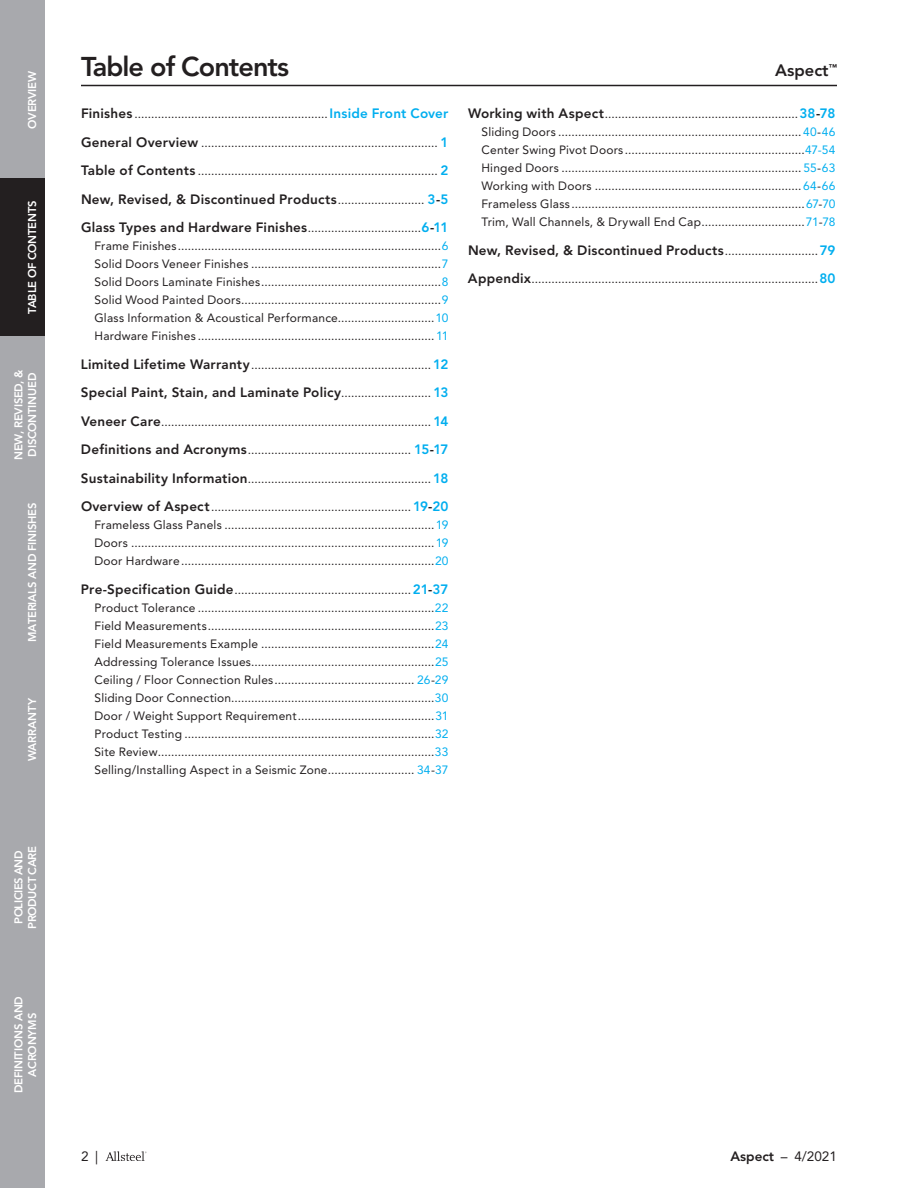
<style>
.page{position:relative;width:918px;height:1188px;background:#fff}
.page>*{position:absolute;margin:0;border:0;box-sizing:border-box;transform-origin:0 0}
.t1{font:800 27px "Avenir";letter-spacing:-.035em;color:#231f20}
.t2{font:800 16.5px "Avenir";color:#231f20}
.t3{font:800 13.5px "Avenir";letter-spacing:.015em;color:#231f20}
.t4{font:13.5px "Avenir";color:#231f20}
.t5{font:12px/18px "Avenir";letter-spacing:.015em;color:#231f20;text-align:justify}
.t6{font:800 11.25px/13.5px "Avenir";letter-spacing:-.02em;color:#fff;text-align:center}
.s1{font-weight:800;font-size:13.5px}
.s2{font-weight:800;font-size:13.5px;color:#00aeef}
.s3{font-weight:400;font-size:12px}
.s4{color:#00aeef}
.s5{font-weight:800}
</style>
<div class="page">
<hr style="left:81px;top:85px;width:756px;height:1px;background:#231f20">
<div style="left:0;top:0;width:45px;height:1188px;background:#a8a9ad"></div>
<svg style="left:106px;top:1151px;width:41px;height:10px"></svg>
<div style="left:0;top:178px;width:45px;height:158px;background:#231f20"></div>
<p class="t6" style="left:25px;top:129px;width:59px;rotate:-90deg">OVERVIEW</p>
<p class="t6" style="left:25px;top:314px;width:115px;rotate:-90deg">TABLE OF CONTENTS</p>
<p class="t6" style="left:12px;top:460px;width:92px;rotate:-90deg">NEW, REVISED, &amp;<br>DISCONTINUED</p>
<p class="t6" style="left:25px;top:642px;width:141px;rotate:-90deg">MATERIALS AND FINISHES</p>
<p class="t6" style="left:25px;top:761px;width:65px;rotate:-90deg">WARRANTY</p>
<p class="t6" style="left:12px;top:929px;width:84px;rotate:-90deg">POLICIES AND<br>PRODUCT CARE</p>
<p class="t6" style="left:12px;top:1093px;width:99px;rotate:-90deg">DEFINITIONS AND<br>ACRONYMS</p>
<h1 class="t1" style="left:81px;top:50px;width:210px">Table of Contents</h1>
<h2 class="t2" style="left:775px;top:60px;width:63px">Aspect<sup>™</sup></h2>
<p class="t5" style="left:81px;top:105px;width:369px"><span class="s1">Finishes</span> ..........................................................<span class="s2">Inside Front Cover</span></p>
<p class="t5" style="left:81px;top:134px;width:369px"><span class="s1">General Overview</span> ....................................................................... <span class="s2">1</span></p>
<p class="t5" style="left:81px;top:162px;width:369px"><span class="s1">Table of Contents</span> ........................................................................ <span class="s2">2</span></p>
<p class="t3" style="left:81px;top:191px;width:369px">New, Revised, &amp; Discontinued Products<span class="s3">..........................</span> <span class="s4">3</span>-<span class="s4">5</span></p>
<p class="t5" style="left:94px;top:219px;width:356px;text-indent:-13px"><span class="s1">Glass Types and Hardware Finishes</span>..................................<span class="s2">6</span><span class="s1">-</span><span class="s2">11<br></span>Frame Finishes...............................................................................<span class="s4">6<br></span>Solid Doors Veneer Finishes .........................................................<span class="s4">7<br></span>Solid Doors Laminate Finishes......................................................<span class="s4">8<br></span>Solid Wood Painted Doors............................................................<span class="s4">9<br></span>Glass Information &amp; Acoustical Performance.............................<span class="s4">10<br></span>Hardware Finishes .......................................................................<span class="s4">11</span></p>
<p class="t5" style="left:81px;top:356px;width:369px"><span class="s1">Limited Lifetime Warranty</span>...................................................... <span class="s2">12</span></p>
<p class="t3" style="left:81px;top:384px;width:369px">Special Paint, Stain, and Laminate Policy<span class="s3">...........................</span> <span class="s4">13</span></p>
<p class="t5" style="left:81px;top:413px;width:369px"><span class="s1">Veneer Care</span>................................................................................. <span class="s2">14</span></p>
<p class="t5" style="left:81px;top:441px;width:369px"><span class="s1">Definitions and Acronyms</span>................................................. <span class="s2">15</span><span class="s1">-</span><span class="s2">17</span></p>
<p class="t5" style="left:81px;top:470px;width:369px"><span class="s1">Sustainability Information</span>....................................................... <span class="s2">18</span></p>
<p class="t5" style="left:94px;top:498px;width:356px;text-indent:-13px"><span class="s1">Overview of Aspect</span>............................................................<span class="s2">19</span><span class="s1">-</span><span class="s2">20<br></span>Frameless Glass Panels ...............................................................<span class="s4">19<br></span>Doors ...........................................................................................<span class="s4">19<br></span>Door Hardware............................................................................<span class="s4">20</span></p>
<p class="t5" style="left:94px;top:581px;width:356px;text-indent:-13px"><span class="s1">Pre-Specification Guide</span>.....................................................<span class="s2">21</span><span class="s1">-</span><span class="s2">37<br></span>Product Tolerance .......................................................................<span class="s4">22<br></span>Field Measurements....................................................................<span class="s4">23<br></span>Field Measurements Example ....................................................<span class="s4">24<br></span>Addressing Tolerance Issues.......................................................<span class="s4">25<br></span>Ceiling / Floor Connection Rules.......................................... <span class="s4">26</span>-<span class="s4">29<br></span>Sliding Door Connection.............................................................<span class="s4">30<br></span>Door / Weight Support Requirement.........................................<span class="s4">31<br></span>Product Testing ...........................................................................<span class="s4">32<br></span>Site Review...................................................................................<span class="s4">33<br></span>Selling/Installing Aspect in a Seismic Zone.......................... <span class="s4">34</span>-<span class="s4">37</span></p>
<p class="t5" style="left:482px;top:105px;width:356px;text-indent:-14px"><span class="s1">Working with Aspect</span>..........................................................<span class="s2">38</span><span class="s1">-</span><span class="s2">78<br></span>Sliding Doors .........................................................................<span class="s4">40</span>-<span class="s4">46<br></span>Center Swing Pivot Doors ......................................................<span class="s4">47-54<br></span>Hinged Doors ........................................................................ <span class="s4">55</span>-<span class="s4">63<br></span>Working with Doors ..............................................................<span class="s4">64</span>-<span class="s4">66<br></span>Frameless Glass ......................................................................<span class="s4">67</span>-<span class="s4">70<br></span>Trim, Wall Channels, &amp; Drywall End Cap...............................<span class="s4">71</span>-<span class="s4">78</span></p>
<p class="t3" style="left:468px;top:242px;width:369px">New, Revised, &amp; Discontinued Products<span class="s3">............................</span><span class="s4">79</span></p>
<p class="t5" style="left:468px;top:270px;width:369px"><span class="s1">Appendix</span>......................................................................................<span class="s2">80</span></p>
<p class="t4" style="left:81px;top:1148px;width:19px">2 |</p>
<p class="t4" style="left:730px;top:1148px;width:108px"><span class="s5">Aspect</span> – 4/2021</p>
</div>
